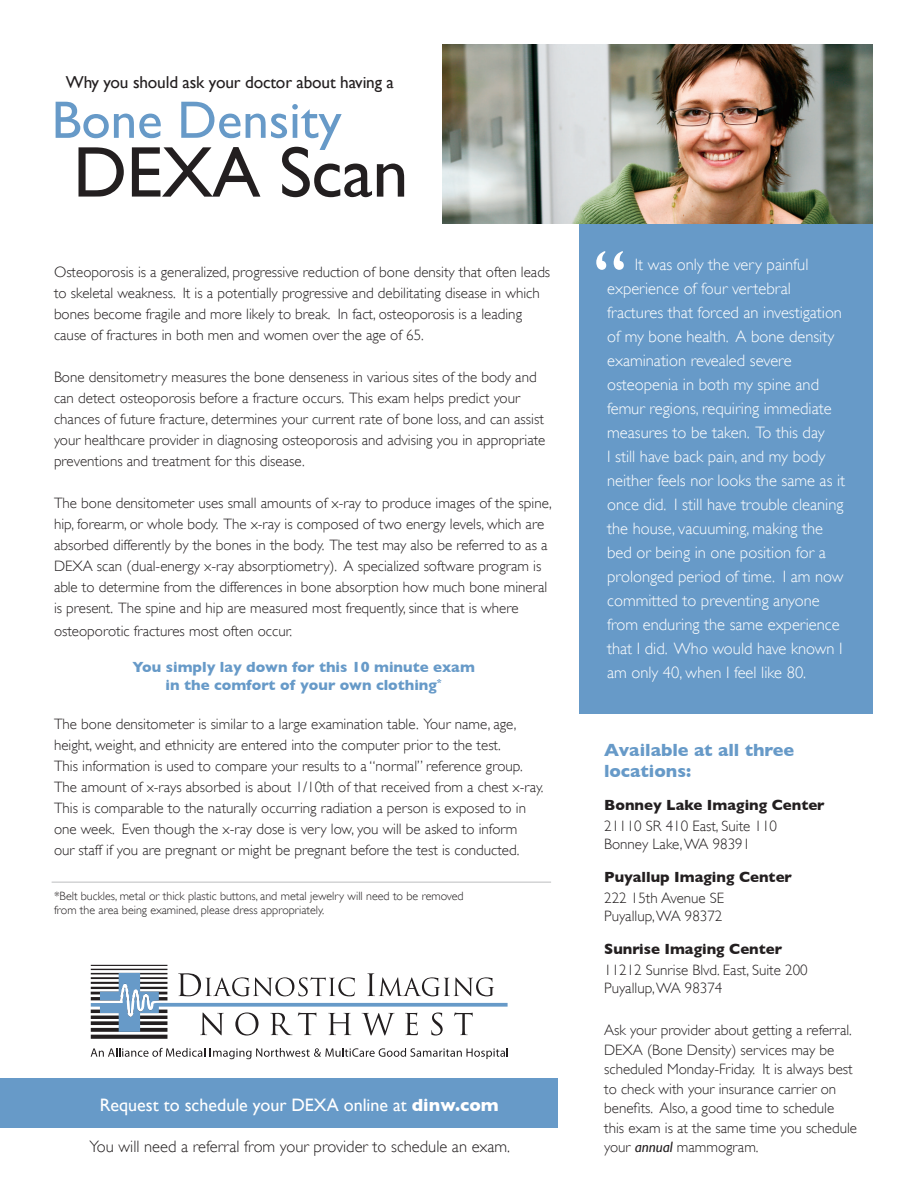
<style>
.page{position:relative;width:918px;height:1188px;background:#fff}
.page>*{position:absolute;margin:0;border:0;box-sizing:border-box;transform-origin:0 0}
.t1{font:78px "Gill Sans";color:#fff}
.t2{font:72.3px "Gill Sans";letter-spacing:-.01em;color:#231f20}
.t3{font:52.95px "Gill Sans";color:#679ac8}
.t4{font:18px "Gill Sans";color:#fff}
.t5{font:700 18px "Gill Sans";color:#679ac8}
.t6{font:17.25px "Gill Sans";letter-spacing:-.01em;color:#231f20}
.t7{font:300 16.5px/24px "Gill Sans";color:#fff}
.t8{font:300 16.5px "Gill Sans";color:#231f20}
.t9{font:300 15px/21px "Gill Sans";color:#231f20}
.t10{font:700 15px "Gill Sans";color:#679ac8}
.t11{font:700 15px "Gill Sans";color:#231f20}
.t12{font:300 12px "Gill Sans";color:#231f20}
.s1{font-weight:700}
.s2{font-weight:400;font-style:italic}
</style>
<div class="page">
<div style="left:580px;top:203px;width:293px;height:511px;background:#679ac8"></div>
<div style="left:0;top:1078px;width:558px;height:50px;background:#679ac8"></div>
<svg style="left:91px;top:965px;width:417px;height:74px"></svg>
<svg style="left:91px;top:1048px;width:417px;height:11px"></svg>
<img style="left:443px;top:45px;width:430px;height:179px">
<hr style="left:52px;top:882px;width:499px;height:1px;background:#bcbdc0">
<p class="t6" style="left:66px;top:72px;width:330px">Why you should ask your doctor about having a</p>
<p class="t3" style="left:52px;top:89px;width:292px">Bone Density</p>
<p class="t2" style="left:73px;top:130px;width:337px">DEXA Scan</p>
<p class="t9" style="left:54px;top:262px;width:498px">Osteoporosis is a generalized, progressive reduction of bone density that often leads to skeletal weakness. It is a potentially progressive and debilitating disease in which bones become fragile and more likely to break. In fact, osteoporosis is a leading cause of fractures in both men and women over the age of 65.</p>
<p class="t9" style="left:54px;top:367px;width:493px">Bone densitometry measures the bone denseness in various sites of the body and can detect osteoporosis before a fracture occurs. This exam helps predict your chances of future fracture, determines your current rate of bone loss, and can assist your healthcare provider in diagnosing osteoporosis and advising you in appropriate preventions and treatment for this disease.</p>
<p class="t9" style="left:54px;top:493px;width:499px">The bone densitometer uses small amounts of x-ray to produce images of the spine, hip, forearm, or whole body. The x-ray is composed of two energy levels, which are absorbed differently by the bones in the body. The test may also be referred to as a DEXA scan (dual-energy x-ray absorptiometry). A specialized software program is able to determine from the differences in bone absorption how much bone mineral is present. The spine and hip are measured most frequently, since that is where</p>
<p class="t9" style="left:54px;top:620px;width:240px">osteoporotic fractures most often occur.</p>
<p class="t10" style="left:133px;top:658px;width:344px">You simply lay down for this 10 minute exam</p>
<p class="t10" style="left:166px;top:676px;width:278px">in the comfort of your own clothing<sup>*</sup></p>
<p class="t9" style="left:54px;top:713px;width:464px">The bone densitometer is similar to a large examination table. Your name, age,</p>
<p class="t9" style="left:54px;top:734px;width:448px">height, weight, and ethnicity are entered into the computer prior to the test.</p>
<p class="t9" style="left:54px;top:755px;width:470px">This information is used to compare your results to a “normal” reference group.</p>
<p class="t9" style="left:54px;top:776px;width:491px">The amount of x-rays absorbed is about 1/10th of that received from a chest x-ray.<br>This is comparable to the naturally occurring radiation a person is exposed to in</p>
<p class="t9" style="left:54px;top:818px;width:465px">one week. Even though the x-ray dose is very low, you will be asked to inform</p>
<p class="t9" style="left:54px;top:839px;width:467px">our staff if you are pregnant or might be pregnant before the test is conducted.</p>
<p class="t12" style="left:54px;top:889px;width:411px">*Belt buckles, metal or thick plastic buttons, and metal jewelry will need to be removed</p>
<p class="t12" style="left:54px;top:903px;width:272px">from the area being examined, please dress appropriately.</p>
<p class="t4" style="left:100px;top:1094px;width:400px">Request to schedule your DEXA online at <span class="s1">dinw.com</span></p>
<p class="t8" style="left:90px;top:1137px;width:422px">You will need a referral from your provider to schedule an exam.</p>
<p class="t1" style="left:594px;top:233px;width:35px">“</p>
<p class="t7" style="left:607px;top:253px;width:203px;text-indent:28px">It was only the very painful experience of four vertebral</p>
<p class="t7" style="left:607px;top:301px;width:239px">fractures that forced an investigation of my bone health. A bone density examination revealed severe osteopenia in both my spine and femur regions, requiring immediate measures to be taken. To this day<br>I still have back pain, and my body neither feels nor looks the same as it once did. I still have trouble cleaning the house, vacuuming, making the bed or being in one position for a prolonged period of time. I am now committed to preventing anyone from enduring the same experience that I did. Who would have known I am only 40, when I feel like 80.</p>
<p class="t5" style="left:604px;top:739px;width:192px">Available at all three</p>
<p class="t5" style="left:604px;top:761px;width:88px">locations:</p>
<p class="t11" style="left:604px;top:796px;width:222px">Bonney Lake Imaging Center</p>
<p class="t9" style="left:604px;top:816px;width:174px">21110 SR 410 East, Suite 110</p>
<p class="t9" style="left:604px;top:834px;width:148px">Bonney Lake, WA 98391</p>
<p class="t11" style="left:604px;top:868px;width:189px">Puyallup Imaging Center</p>
<p class="t9" style="left:604px;top:888px;width:122px">222 15th Avenue SE</p>
<p class="t9" style="left:604px;top:906px;width:120px">Puyallup, WA 98372</p>
<p class="t11" style="left:604px;top:940px;width:180px">Sunrise Imaging Center</p>
<p class="t9" style="left:604px;top:960px;width:205px">11212 Sunrise Blvd. East, Suite 200</p>
<p class="t9" style="left:604px;top:978px;width:120px">Puyallup, WA 98374</p>
<p class="t9" style="left:604px;top:1020px;width:249px">Ask your provider about getting a referral.</p>
<p class="t9" style="left:604px;top:1040px;width:250px;line-height:19.5px">DEXA (Bone Density) services may be scheduled Monday-Friday. It is always best</p>
<p class="t9" style="left:604px;top:1079px;width:234px;line-height:19.5px">to check with your insurance carrier on benefits. Also, a good time to schedule</p>
<p class="t9" style="left:604px;top:1118px;width:254px;line-height:19.5px">this exam is at the same time you schedule your <span class="s2">annual</span> mammogram.</p>
</div>
